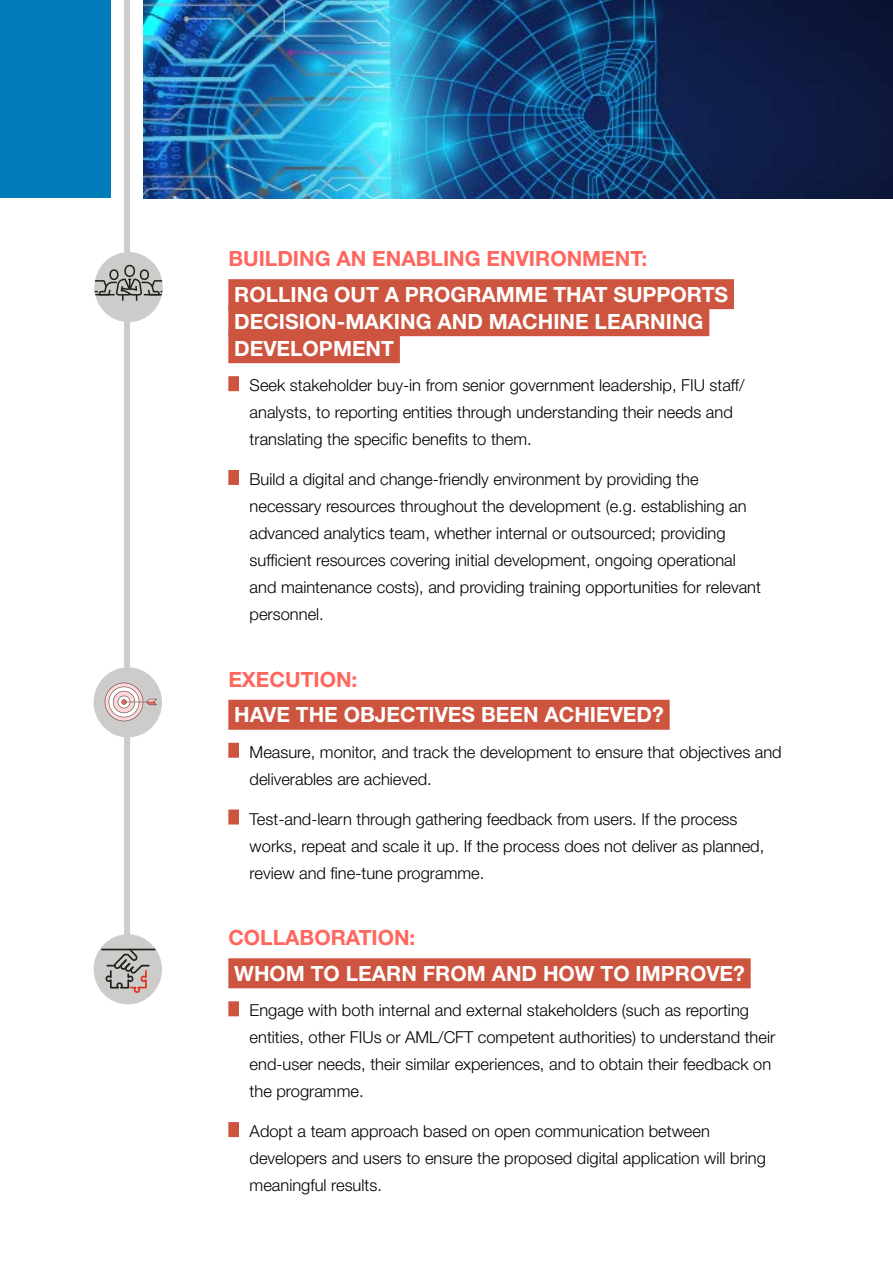
<style>
.page{position:relative;width:893px;height:1263px;background:#fff}
.page>*{position:absolute;margin:0;border:0;box-sizing:border-box;transform-origin:0 0}
.t1{font:700 21px/27px "Helvetica Neue LT Std";color:#fff}
.t2{font:700 21px "Helvetica Neue LT Std";color:#ff665e}
.t3{font:300 16.5px/27px "Helvetica Neue LT Std";color:#000}
</style>
<div class="page">
<div style="left:124px;top:0;width:6px;height:994px;background:#cdcccb"></div>
<div style="left:228px;top:279px;width:506px;height:30px;background:#cd543f"></div>
<div style="left:228px;top:306px;width:481px;height:30px;background:#cd543f"></div>
<div style="left:228px;top:333px;width:172px;height:30px;background:#cd543f"></div>
<div style="left:228px;top:376px;width:11px;height:15px;background:#cd543f"></div>
<div style="left:228px;top:470px;width:11px;height:15px;background:#cd543f"></div>
<div style="left:228px;top:700px;width:442px;height:30px;background:#cd543f"></div>
<div style="left:228px;top:743px;width:11px;height:15px;background:#cd543f"></div>
<div style="left:228px;top:809px;width:11px;height:15px;background:#cd543f"></div>
<div style="left:228px;top:958px;width:523px;height:30px;background:#cd543f"></div>
<div style="left:228px;top:1001px;width:11px;height:15px;background:#cd543f"></div>
<div style="left:228px;top:1122px;width:11px;height:15px;background:#cd543f"></div>
<div style="left:94px;top:252px;width:69px;height:70px;background:#cdcccb;border-radius:50%"></div>
<svg style="left:94px;top:265px;width:69px;height:36px"></svg>
<div style="left:94px;top:667px;width:68px;height:70px;background:#cdcccb;border-radius:50%"></div>
<svg style="left:105px;top:683px;width:52px;height:38px"></svg>
<div style="left:94px;top:934px;width:68px;height:70px;background:#cdcccb;border-radius:50%"></div>
<hr style="left:101px;top:949px;width:55px;height:1px;background:#21211c">
<svg style="left:106px;top:948px;width:44px;height:45px"></svg>
<div style="left:0;top:0;width:111px;height:197px;background:#007cba"></div>
<img style="left:144px;top:1px;width:749px;height:197px">
<p class="t2" style="left:228px;top:246px;width:420px">BUILDING AN ENABLING ENVIRONMENT:</p>
<p class="t1" style="left:234px;top:280px;width:495px">ROLLING OUT A PROGRAMME THAT SUPPORTS<br>DECISION-MAKING AND MACHINE LEARNING<br>DEVELOPMENT</p>
<p class="t3" style="left:250px;top:371px;width:497px">Seek stakeholder buy-in from senior government leadership, FIU staff/ analysts, to reporting entities through understanding their needs and translating the specific benefits to them.</p>
<p class="t3" style="left:250px;top:465px;width:513px">Build a digital and change-friendly environment by providing the necessary resources throughout the development (e.g. establishing an advanced analytics team, whether internal or outsourced; providing sufficient resources covering initial development, ongoing operational and maintenance costs), and providing training opportunities for relevant personnel.</p>
<p class="t2" style="left:228px;top:666px;width:131px">EXECUTION:</p>
<p class="t1" style="left:234px;top:701px;width:431px">HAVE THE OBJECTIVES BEEN ACHIEVED?</p>
<p class="t3" style="left:250px;top:738px;width:534px">Measure, monitor, and track the development to ensure that objectives and deliverables are achieved.</p>
<p class="t3" style="left:250px;top:805px;width:516px">Test-and-learn through gathering feedback from users. If the process works, repeat and scale it up. If the process does not deliver as planned, review and fine-tune programme.</p>
<p class="t2" style="left:228px;top:925px;width:189px">COLLABORATION:</p>
<p class="t1" style="left:234px;top:959px;width:512px">WHOM TO LEARN FROM AND HOW TO IMPROVE?</p>
<p class="t3" style="left:250px;top:996px;width:527px">Engage with both internal and external stakeholders (such as reporting entities, other FIUs or AML/CFT competent authorities) to understand their end-user needs, their similar experiences, and to obtain their feedback on the programme.</p>
<p class="t3" style="left:250px;top:1117px;width:518px">Adopt a team approach based on open communication between developers and users to ensure the proposed digital application will bring meaningful results.</p>
</div>
